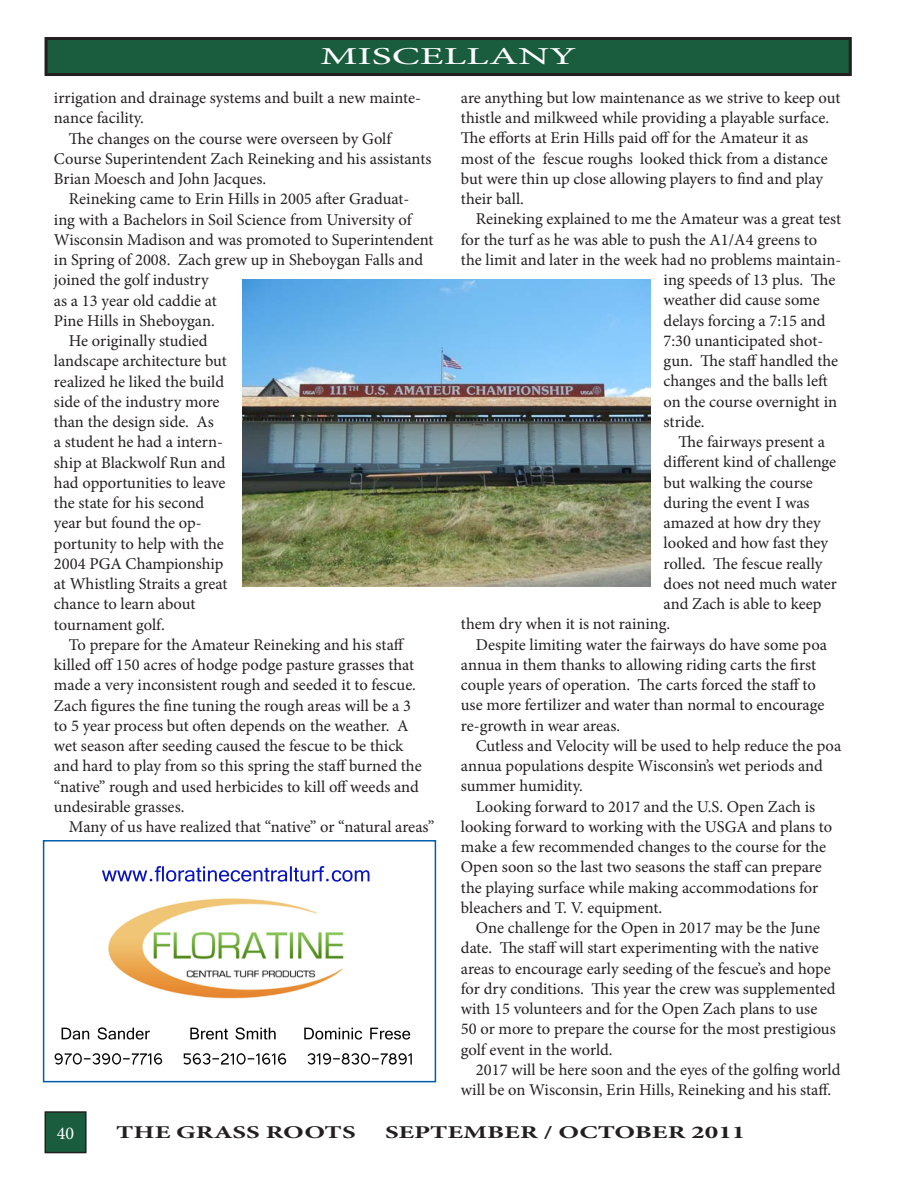
<style>
.page{position:relative;width:918px;height:1188px;background:#fff}
.page>*{position:absolute;margin:0;border:0;box-sizing:border-box;transform-origin:0 0}
.t1{font:24.3px "Minion Pro";color:#fff;scale:1.72 1}
.t2{font:700 18px "Minion Pro";color:#231f20;scale:1.5 1}
.t3{font:18px "Minion Pro";color:#fff}
.t4{font:16.5px/20.2px "Minion Pro";letter-spacing:-.005em;color:#231f20}
</style>
<div class="page">
<div style="left:45px;top:1112px;width:41px;height:40px;background:#1a5d3e"></div>
<div style="left:45px;top:1111px;width:42px;height:42px;border:2px solid #231f20"></div>
<div style="left:46px;top:39px;width:804px;height:36px;background:#1a5d3e"></div>
<div style="left:45px;top:37px;width:807px;height:39px;border:3px solid #231f20"></div>
<img style="left:54px;top:866px;width:358px;height:199px">
<div style="left:43px;top:840px;width:393px;height:242px;border:2px solid #015dab"></div>
<img style="left:242px;top:280px;width:408px;height:306px">
<h1 class="t1" style="left:320px;top:40px;width:150px">MISCELLANY</h1>
<p class="t4" style="left:54px;top:88px;width:368px">irrigation and drainage systems and built a new mainte-</p>
<p class="t4" style="left:54px;top:108px;width:91px">nance facility.</p>
<p class="t4" style="left:69px;top:128px;width:324px">The changes on the course were overseen by Golf</p>
<p class="t4" style="left:54px;top:148px;width:379px">Course Superintendent Zach Reineking and his assistants</p>
<p class="t4" style="left:54px;top:169px;width:214px">Brian Moesch and John Jacques.</p>
<p class="t4" style="left:69px;top:189px;width:342px">Reineking came to Erin Hills in 2005 after Graduat-</p>
<p class="t4" style="left:54px;top:209px;width:359px">ing with a Bachelors in Soil Science from University of</p>
<p class="t4" style="left:54px;top:229px;width:381px">Wisconsin Madison and was promoted to Superintendent</p>
<p class="t4" style="left:54px;top:250px;width:370px">in Spring of 2008. Zach grew up in Sheboygan Falls and</p>
<p class="t4" style="left:54px;top:270px;width:156px">joined the golf industry</p>
<p class="t4" style="left:54px;top:290px;width:164px">as a 13 year old caddie at</p>
<p class="t4" style="left:54px;top:310px;width:162px">Pine Hills in Sheboygan.</p>
<p class="t4" style="left:69px;top:331px;width:140px">He originally studied</p>
<p class="t4" style="left:54px;top:351px;width:174px">landscape architecture but</p>
<p class="t4" style="left:54px;top:371px;width:172px">realized he liked the build</p>
<p class="t4" style="left:54px;top:391px;width:167px">side of the industry more</p>
<p class="t4" style="left:54px;top:412px;width:161px">than the design side. As</p>
<p class="t4" style="left:54px;top:432px;width:170px">a student he had a intern-</p>
<p class="t4" style="left:54px;top:452px;width:173px">ship at Blackwolf Run and</p>
<p class="t4" style="left:54px;top:472px;width:173px">had opportunities to leave</p>
<p class="t4" style="left:54px;top:493px;width:152px">the state for his second</p>
<p class="t4" style="left:54px;top:513px;width:149px">year but found the op-</p>
<p class="t4" style="left:54px;top:533px;width:171px">portunity to help with the</p>
<p class="t4" style="left:54px;top:553px;width:171px">2004 PGA Championship</p>
<p class="t4" style="left:54px;top:574px;width:175px">at Whistling Straits a great</p>
<p class="t4" style="left:54px;top:594px;width:143px">chance to learn about</p>
<p class="t4" style="left:54px;top:614px;width:112px">tournament golf.</p>
<p class="t4" style="left:69px;top:634px;width:337px">To prepare for the Amateur Reineking and his staff</p>
<p class="t4" style="left:54px;top:655px;width:362px">killed off 150 acres of hodge podge pasture grasses that</p>
<p class="t4" style="left:54px;top:675px;width:363px">made a very inconsistent rough and seeded it to fescue.</p>
<p class="t4" style="left:54px;top:695px;width:358px">Zach figures the fine tuning the rough areas will be a 3</p>
<p class="t4" style="left:54px;top:715px;width:356px">to 5 year process but often depends on the weather. A</p>
<p class="t4" style="left:54px;top:736px;width:351px">wet season after seeding caused the fescue to be thick</p>
<p class="t4" style="left:54px;top:756px;width:369px">and hard to play from so this spring the staff burned the</p>
<p class="t4" style="left:54px;top:776px;width:366px">“native” rough and used herbicides to kill off weeds and</p>
<p class="t4" style="left:54px;top:796px;width:132px">undesirable grasses.</p>
<p class="t4" style="left:69px;top:817px;width:367px">Many of us have realized that “native” or “natural areas”</p>
<p class="t4" style="left:461px;top:88px;width:381px">are anything but low maintenance as we strive to keep out thistle and milkweed while providing a playable surface.<br>The efforts at Erin Hills paid off for the Amateur it as most of the fescue roughs looked thick from a distance but were thin up close allowing players to find and play their ball.</p>
<p class="t4" style="left:476px;top:209px;width:367px">Reineking explained to me the Amateur was a great test</p>
<p class="t4" style="left:461px;top:229px;width:358px">for the turf as he was able to push the A1/A4 greens to</p>
<p class="t4" style="left:461px;top:249px;width:382px">the limit and later in the week had no problems maintain-</p>
<p class="t4" style="left:663px;top:270px;width:173px">ing speeds of 13 plus. The</p>
<p class="t4" style="left:663px;top:290px;width:158px">weather did cause some</p>
<p class="t4" style="left:663px;top:310px;width:163px">delays forcing a 7:15 and</p>
<p class="t4" style="left:663px;top:330px;width:161px">7:30 unanticipated shot-</p>
<p class="t4" style="left:663px;top:351px;width:176px">gun. The staff handled the</p>
<p class="t4" style="left:663px;top:371px;width:165px">changes and the balls left</p>
<p class="t4" style="left:663px;top:391px;width:175px">on the course overnight in</p>
<p class="t4" style="left:663px;top:411px;width:43px">stride.</p>
<p class="t4" style="left:678px;top:432px;width:148px">The fairways present a</p>
<p class="t4" style="left:663px;top:452px;width:174px">different kind of challenge</p>
<p class="t4" style="left:663px;top:472px;width:151px">but walking the course</p>
<p class="t4" style="left:663px;top:492px;width:147px">during the event I was</p>
<p class="t4" style="left:663px;top:513px;width:159px">amazed at how dry they</p>
<p class="t4" style="left:663px;top:533px;width:166px">looked and how fast they</p>
<p class="t4" style="left:663px;top:553px;width:160px">rolled. The fescue really</p>
<p class="t4" style="left:663px;top:573px;width:175px">does not need much water</p>
<p class="t4" style="left:663px;top:594px;width:159px">and Zach is able to keep</p>
<p class="t4" style="left:461px;top:614px;width:211px">them dry when it is not raining.</p>
<p class="t4" style="left:476px;top:634px;width:353px">Despite limiting water the fairways do have some poa</p>
<p class="t4" style="left:461px;top:654px;width:357px">annua in them thanks to allowing riding carts the first</p>
<p class="t4" style="left:461px;top:675px;width:356px">couple years of operation. The carts forced the staff to</p>
<p class="t4" style="left:461px;top:695px;width:365px">use more fertilizer and water than normal to encourage</p>
<p class="t4" style="left:461px;top:715px;width:161px">re-growth in wear areas.</p>
<p class="t4" style="left:476px;top:735px;width:367px">Cutless and Velocity will be used to help reduce the poa</p>
<p class="t4" style="left:461px;top:756px;width:363px">annua populations despite Wisconsin’s wet periods and</p>
<p class="t4" style="left:461px;top:776px;width:123px">summer humidity.</p>
<p class="t4" style="left:476px;top:796px;width:341px">Looking forward to 2017 and the U.S. Open Zach is</p>
<p class="t4" style="left:461px;top:816px;width:373px">looking forward to working with the USGA and plans to</p>
<p class="t4" style="left:461px;top:837px;width:367px">make a few recommended changes to the course for the</p>
<p class="t4" style="left:461px;top:857px;width:362px">Open soon so the last two seasons the staff can prepare</p>
<p class="t4" style="left:461px;top:877px;width:359px">the playing surface while making accommodations for</p>
<p class="t4" style="left:461px;top:897px;width:203px">bleachers and T. V. equipment.</p>
<p class="t4" style="left:476px;top:918px;width:346px">One challenge for the Open in 2017 may be the June</p>
<p class="t4" style="left:461px;top:938px;width:359px">date. The staff will start experimenting with the native</p>
<p class="t4" style="left:461px;top:958px;width:371px">areas to encourage early seeding of the fescue’s and hope</p>
<p class="t4" style="left:461px;top:978px;width:376px">for dry conditions. This year the crew was supplemented</p>
<p class="t4" style="left:461px;top:999px;width:358px">with 15 volunteers and for the Open Zach plans to use</p>
<p class="t4" style="left:461px;top:1019px;width:376px">50 or more to prepare the course for the most prestigious</p>
<p class="t4" style="left:461px;top:1039px;width:153px">golf event in the world.</p>
<p class="t4" style="left:476px;top:1059px;width:366px">2017 will be here soon and the eyes of the golfing world</p>
<p class="t4" style="left:461px;top:1080px;width:372px">will be on Wisconsin, Erin Hills, Reineking and his staff.</p>
<p class="t3" style="left:57px;top:1121px;width:19px">40</p>
<p class="t2" style="left:116px;top:1119px;width:161px">THE GRASS ROOTS</p>
<p class="t2" style="left:385px;top:1119px;width:242px">SEPTEMBER / OCTOBER 2011</p>
</div>
